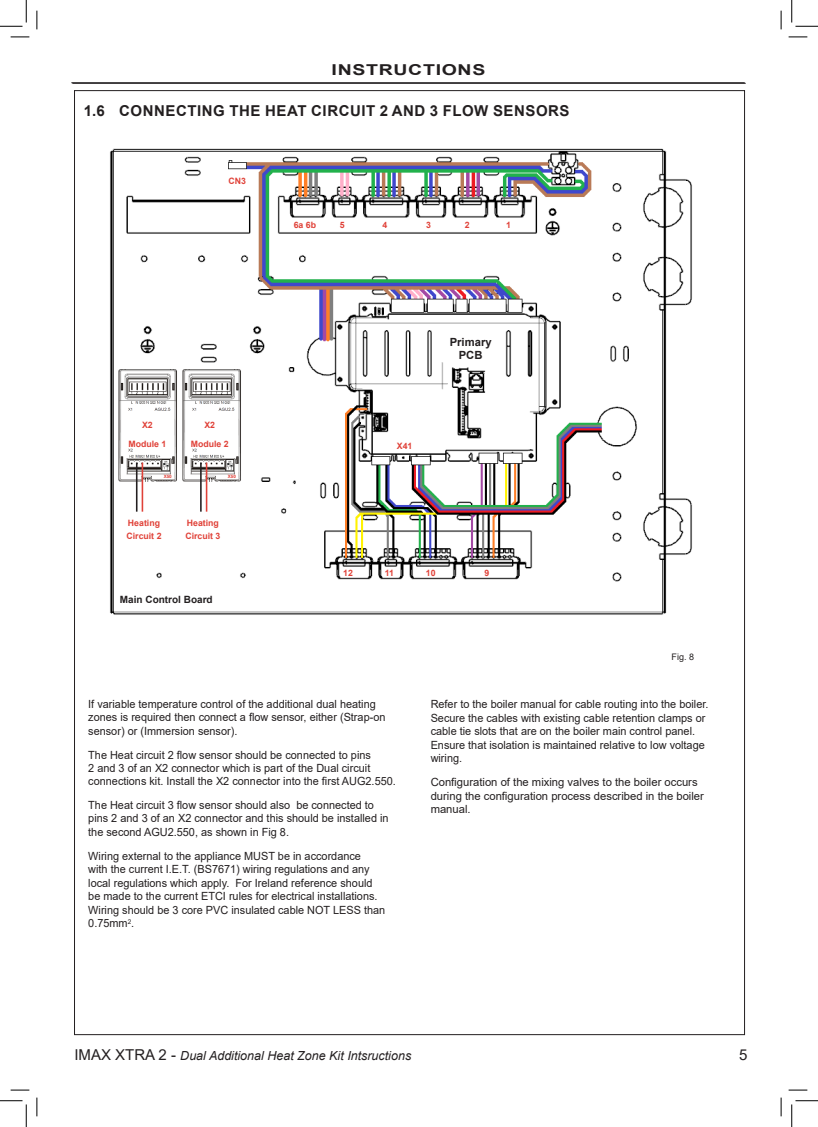
<style>
.page{position:relative;width:818px;height:1127px;background:#fff}
.page>*{position:absolute;margin:0;border:0;box-sizing:border-box;transform-origin:0 0}
.t1{font:700 15px "Arial";letter-spacing:.035em;color:#231f20}
.t2{font:700 15px "Arial";letter-spacing:.035em;color:#231f20;scale:1.3 1}
.t3{font:15px "Arial";color:#231f20}
.t4{font:italic 12.5px "Arial";color:#231f20}
.Body_text{font:11.25px/13.5px "Arial";color:#231f20}
.No_text{font:11.25px/13.2px "Arial";color:#231f20}
.Body_text-2{font:700 11.25px/13.1px "Arial";color:#231f20;text-align:center}
.Body_text-3{font:700 10px "Arial";color:#231f20}
.t5{font:9px "Arial";color:#231f20}
.Body_text-4{font:700 8.75px/13.1px "Arial";color:#e04138}
.Body_text-5{font:700 4.62px "Arial";color:#e04138}
.s1{font-style:normal;font-size:15px}
</style>
<div class="page">
<hr style="left:72px;top:83px;width:674px;height:1px;background:#231f20">
<hr style="left:71px;top:82px;width:674px;height:1px;background:#231f20">
<img style="left:110px;top:148px;width:582px;height:467px">
<div style="left:116px;top:366px;width:64px;height:153px;background:#fff"></div>
<img style="left:119px;top:369px;width:58px;height:113px">
<div style="left:180px;top:366px;width:64px;height:153px;background:#fff"></div>
<img style="left:183px;top:369px;width:58px;height:113px">
<hr style="left:200px;top:462px;width:2px;height:49px;background:#231f20">
<hr style="left:206px;top:462px;width:1px;height:49px;background:#e04138">
<hr style="left:136px;top:462px;width:1px;height:49px;background:#231f20">
<hr style="left:142px;top:462px;width:1px;height:49px;background:#e04138">
<svg style="left:11px;top:36px;width:18px;height:2px"></svg>
<svg style="left:788px;top:36px;width:19px;height:2px"></svg>
<svg style="left:11px;top:1089px;width:18px;height:1px"></svg>
<svg style="left:788px;top:1089px;width:19px;height:1px"></svg>
<svg style="left:36px;top:11px;width:2px;height:18px"></svg>
<svg style="left:36px;top:1097px;width:2px;height:18px"></svg>
<svg style="left:780px;top:11px;width:2px;height:18px"></svg>
<svg style="left:780px;top:1097px;width:2px;height:18px"></svg>
<svg style="left:0;top:0;width:27px;height:27px"></svg>
<svg style="left:0;top:1100px;width:27px;height:26px"></svg>
<svg style="left:791px;top:0;width:27px;height:27px"></svg>
<svg style="left:791px;top:1100px;width:27px;height:26px"></svg>
<h1 class="t2" style="left:332px;top:59px;width:120px">INSTRUCTIONS</h1>
<p class="t1" style="left:84px;top:100px;width:487px">1.6 CONNECTING THE HEAT CIRCUIT 2 AND 3 FLOW SENSORS</p>
<p class="Body_text-4" style="left:228px;top:174px;width:19px">CN3</p>
<p class="Body_text-4" style="left:142px;top:419px;width:12px">X2</p>
<p class="Body_text-4" style="left:128px;top:437px;width:39px">Module 1</p>
<p class="Body_text-5" style="left:164px;top:473px;width:10px">X50</p>
<p class="Body_text-4" style="left:204px;top:419px;width:12px">X2</p>
<p class="Body_text-4" style="left:191px;top:437px;width:39px">Module 2</p>
<p class="Body_text-5" style="left:228px;top:473px;width:10px">X50</p>
<p class="Body_text-4" style="left:126px;top:516px;width:37px">Heating<br>Circuit 2</p>
<p class="Body_text-4" style="left:185px;top:516px;width:37px">Heating<br>Circuit 3</p>
<p class="Body_text-3" style="left:120px;top:592px;width:94px">Main Control Board</p>
<p class="Body_text-4" style="left:294px;top:218px;width:24px">6a 6b</p>
<p class="Body_text-4" style="left:340px;top:218px;width:6px">5</p>
<p class="Body_text-4" style="left:382px;top:218px;width:6px">4</p>
<p class="Body_text-4" style="left:426px;top:218px;width:6px">3</p>
<p class="Body_text-4" style="left:465px;top:218px;width:6px">2</p>
<p class="Body_text-4" style="left:506px;top:218px;width:6px">1</p>
<p class="Body_text-4" style="left:397px;top:439px;width:17px">X41</p>
<p class="Body_text-2" style="left:450px;top:336px;width:43px">Primary<br>PCB</p>
<p class="Body_text-4" style="left:343px;top:566px;width:11px">12</p>
<p class="Body_text-4" style="left:385px;top:566px;width:11px">11</p>
<p class="Body_text-4" style="left:426px;top:566px;width:11px">10</p>
<p class="Body_text-4" style="left:484px;top:566px;width:6px">9</p>
<p class="No_text" style="left:88px;top:697px;width:299px">If variable temperature control of the additional dual heating zones is required then connect a flow sensor, either (Strap-on sensor) or (Immersion sensor).</p>
<p class="No_text" style="left:88px;top:747px;width:309px">The Heat circuit 2 flow sensor should be connected to pins<br>2 and 3 of an X2 connector which is part of the Dual circuit connections kit. Install the X2 connector into the first AUG2.550.</p>
<p class="No_text" style="left:88px;top:798px;width:302px">The Heat circuit 3 flow sensor should also be connected to pins 2 and 3 of an X2 connector and this should be installed in the second AGU2.550, as shown in Fig 8.</p>
<p class="Body_text" style="left:88px;top:848px;width:298px">Wiring external to the appliance MUST be in accordance<br>with the current I.E.T. (BS7671) wiring regulations and any local regulations which apply. For Ireland reference should be made to the current ETCI rules for electrical installations.<br>Wiring should be 3 core PVC insulated cable NOT LESS than 0.75mm<sup>2</sup>.</p>
<p class="t5" style="left:671px;top:650px;width:24px">Fig. 8</p>
<p class="Body_text" style="left:431px;top:697px;width:279px">Refer to the boiler manual for cable routing into the boiler.<br>Secure the cables with existing cable retention clamps or cable tie slots that are on the boiler main control panel.<br>Ensure that isolation is maintained relative to low voltage wiring.</p>
<p class="Body_text" style="left:431px;top:775px;width:275px">Configuration of the mixing valves to the boiler occurs during the configuration process described in the boiler manual.</p>
<p class="t4" style="left:74px;top:1047px;width:338px"><span class="s1">IMAX XTRA 2 -</span> Dual Additional Heat Zone Kit Intsructions</p>
<h1 class="t3" style="left:739px;top:1043px;width:10px">5</h1>
</div>
